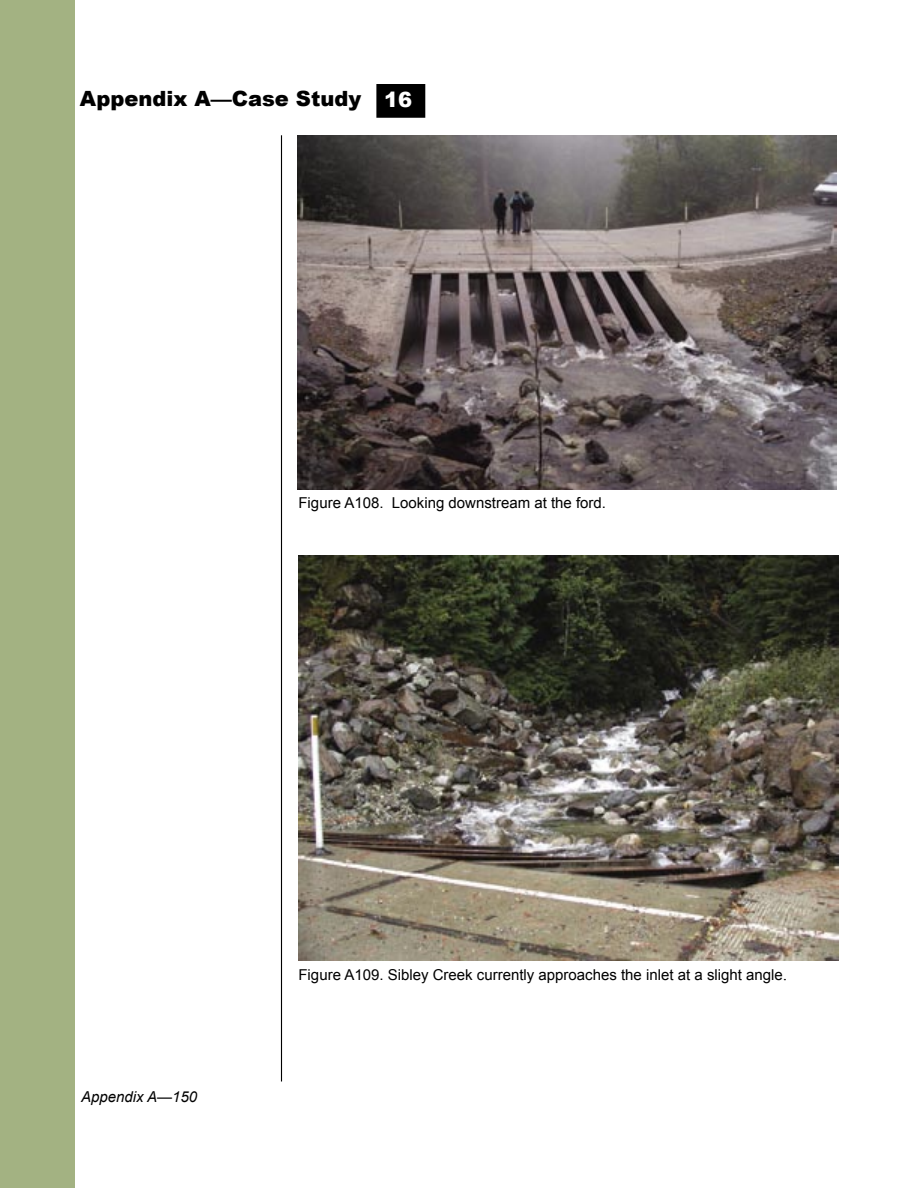
<style>
.page{position:relative;width:918px;height:1188px;background:#fff}
.page>*{position:absolute;margin:0;border:0;box-sizing:border-box;transform-origin:0 0}
.t1{font:900 21px "Arial";color:#000}
.t2{font:900 21px "Arial";color:#fff}
.indent{font:15px "Arial";color:#000}
.t3{font:italic 15px "Arial";color:#000}
.s1{font-family:"Times New Roman";font-size:18px}
</style>
<div class="page">
<hr style="left:281px;top:135px;width:1px;height:947px;background:#000">
<div style="left:377px;top:85px;width:48px;height:32px;background:#000"></div>
<div style="left:376px;top:84px;width:49px;height:34px;border:2px solid #000"></div>
<div style="left:0;top:0;width:74px;height:1188px;background:#a3b282"></div>
<img style="left:297px;top:135px;width:540px;height:355px">
<img style="left:299px;top:556px;width:540px;height:405px">
<h1 class="t1" style="left:80px;top:87px;width:283px">Appendix A—Case Study</h1>
<p class="t2" style="left:384px;top:88px;width:30px">16</p>
<p class="indent" style="left:298px;top:495px;width:309px">Figure A108. Looking downstream at the ford.</p>
<p class="t3" style="left:81px;top:1088px;width:118px">Appendix A—150</p>
<p class="indent" style="left:298px;top:966px;width:490px">Figure A109. Sibley Creek currently approaches the inlet at a slight angle<span class="s1">.</span></p>
</div>
